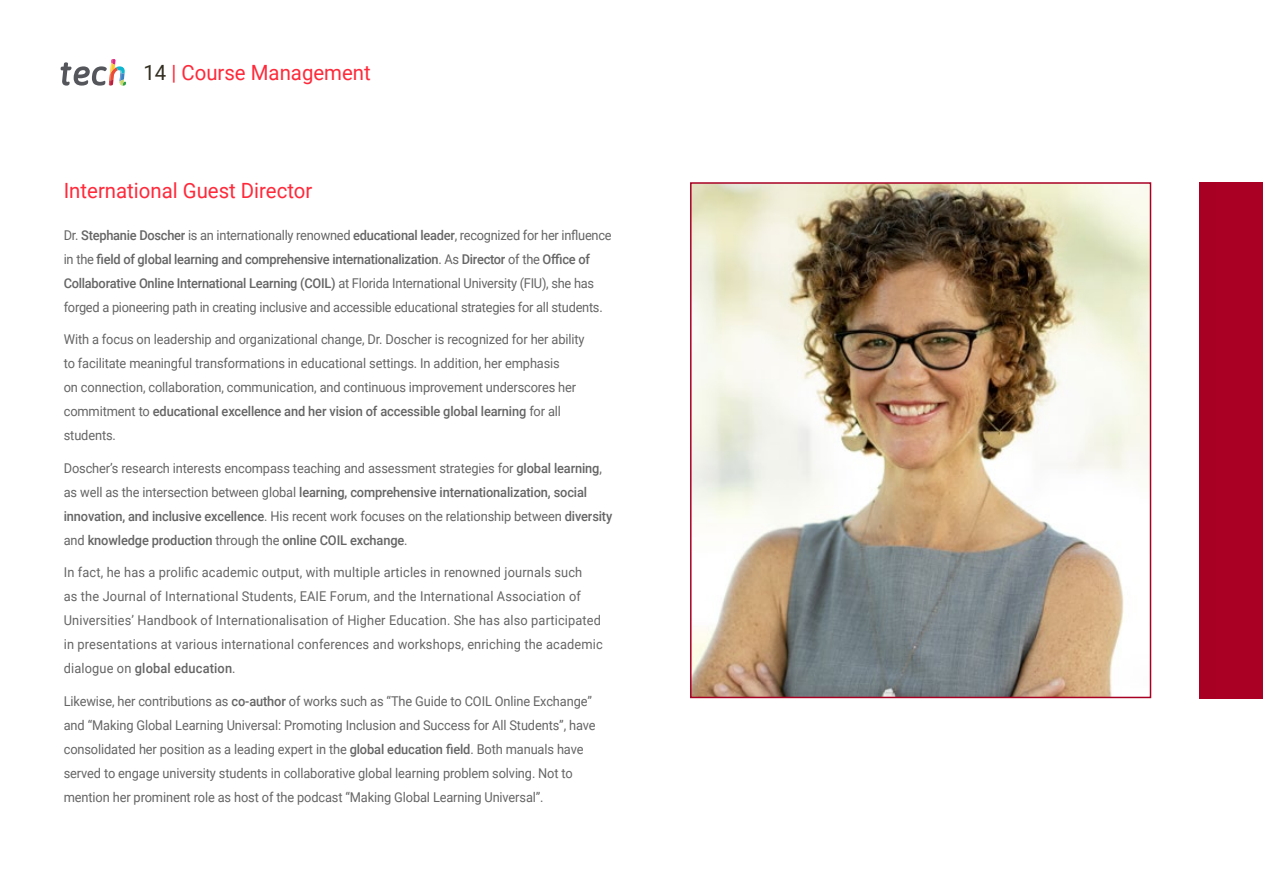
<style>
.page{position:relative;width:1263px;height:893px;background:#fff}
.page>*{position:absolute;margin:0;border:0;box-sizing:border-box;transform-origin:0 0}
.t1{font:21px "Roboto";color:#ff293a}
.t2{font:13.5px/24px "Roboto";letter-spacing:-.01em;color:#656565;scale:.95 1}
.t3{font:13.5px/24px "Roboto";letter-spacing:.01em;color:#656565;scale:.95 1}
.s1{color:#312e20}
.s2{font-weight:500}
</style>
<div class="page">
<img style="left:693px;top:185px;width:455px;height:510px">
<div style="left:690px;top:182px;width:461px;height:516px;border:2px solid #a80023"></div>
<div style="left:1199px;top:182px;width:64px;height:516px;background:#a90023"></div>
<svg style="left:61px;top:59px;width:65px;height:27px"></svg>
<h1 class="t1" style="left:144px;top:57px;width:229px"><span class="s1">14</span> | Course Management</h1>
<h1 class="t1" style="left:64px;top:176px;width:250px">International Guest Director</h1>
<p class="t2" style="left:64px;top:222px;width:578px">Dr. <span class="s2">Stephanie Doscher</span> is an internationally renowned <span class="s2">educational leader</span>, recognized for her influence in the <span class="s2">field of global learning and comprehensive internationalization</span>. As <span class="s2">Director</span> of the <span class="s2">Office of Collaborative Online International Learning (COIL)</span> at Florida International University (FIU), she has forged a pioneering path in creating inclusive and accessible educational strategies for all students.</p>
<p class="t2" style="left:64px;top:327px;width:550px">With a focus on leadership and organizational change, Dr. Doscher is recognized for her ability to facilitate meaningful transformations in educational settings. In addition, her emphasis<br>on connection, collaboration, communication, and continuous improvement underscores her commitment to <span class="s2">educational excellence and her vision of accessible global learning</span> for all students.</p>
<p class="t2" style="left:64px;top:455px;width:579px">Doscher’s research interests encompass teaching and assessment strategies for <span class="s2">global learning</span>, as well as the intersection between global <span class="s2">learning, comprehensive internationalization, social innovation, and inclusive excellence</span>. His recent work focuses on the relationship between <span class="s2">diversity </span>and <span class="s2">knowledge production</span> through the <span class="s2">online COIL exchange</span>.</p>
<p class="t3" style="left:64px;top:560px;width:569px">In fact, he has a prolific academic output, with multiple articles in renowned journals such<br>as the Journal of International Students, EAIE Forum, and the International Association of Universities’ Handbook of Internationalisation of Higher Education. She has also participated in presentations at various international conferences and workshops, enriching the academic dialogue on <span class="s2">global education</span>.</p>
<p class="t2" style="left:64px;top:688px;width:561px">Likewise, her contributions as <span class="s2">co-author</span> of works such as “The Guide to COIL Online Exchange” and “Making Global Learning Universal: Promoting Inclusion and Success for All Students”, have consolidated her position as a leading expert in the <span class="s2">global education field</span>. Both manuals have served to engage university students in collaborative global learning problem solving. Not to mention her prominent role as host of the podcast “Making Global Learning Universal”.</p>
</div>
